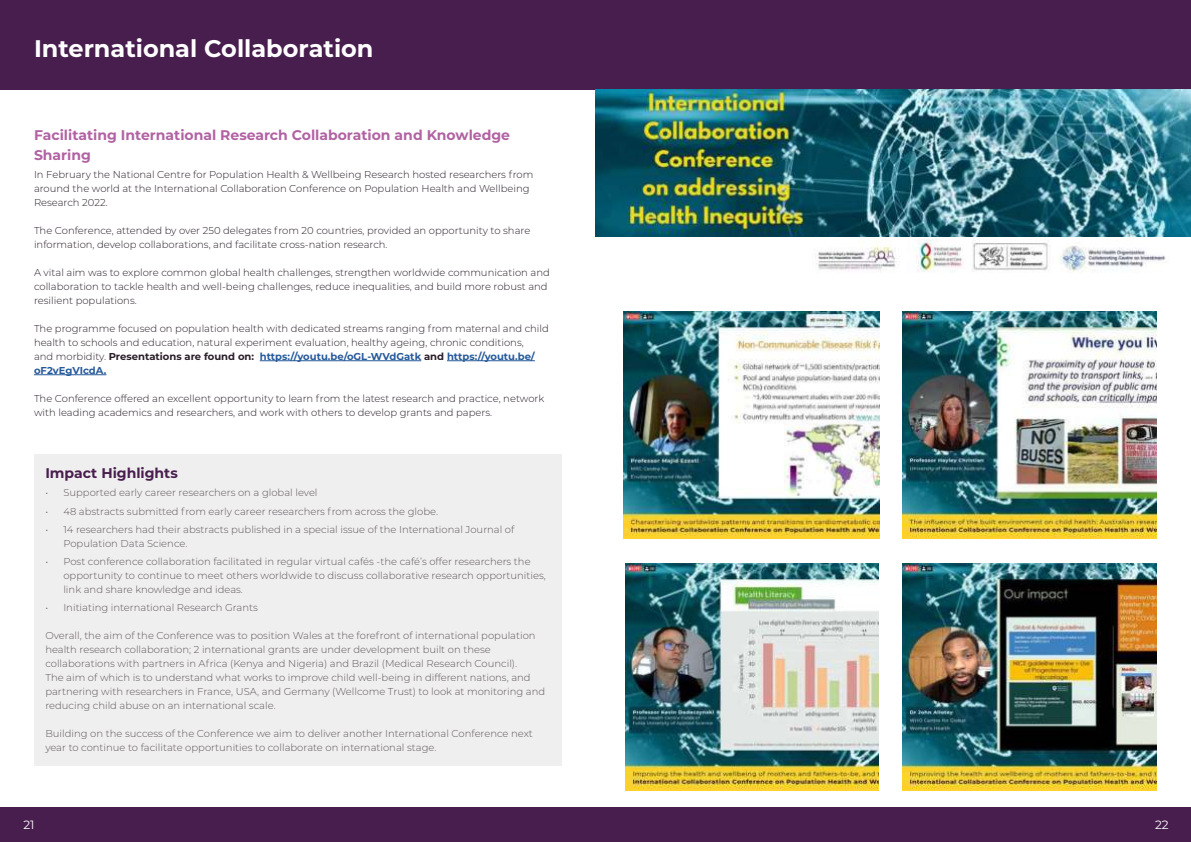
<style>
.page{position:relative;width:1191px;height:842px;background:#fff}
.page>*{position:absolute;margin:0;border:0;box-sizing:border-box;transform-origin:0 0}
.t1{font:700 24px "Montserrat";color:#fff}
.t2{font:700 14px/20px "Montserrat";color:#b162a3}
.t3{font:700 14px "Montserrat";color:#481e4e}
.t4{font:12px "Montserrat";color:#fff}
.t5{font:300 10px/14px "Montserrat";color:#5d555c}
.t6{font:300 10px/14px "Montserrat";color:#281d27}
.s1{font-weight:700}
.s2{font-weight:700;color:#265a9b}
</style>
<div class="page">
<div style="left:0;top:808px;width:1191px;height:34px;background:#481e4e"></div>
<div style="left:0;top:0;width:1191px;height:89px;background:#481e4e"></div>
<hr style="left:260px;top:360px;width:161px;height:1px;background:#265a9b">
<hr style="left:447px;top:360px;width:88px;height:1px;background:#265a9b">
<hr style="left:34px;top:374px;width:72px;height:1px;background:#265a9b">
<div style="left:34px;top:454px;width:527px;height:311px;background:#f0efef"></div>
<img style="left:624px;top:312px;width:255px;height:227px">
<img style="left:902px;top:312px;width:255px;height:227px">
<img style="left:625px;top:563px;width:253px;height:227px">
<img style="left:902px;top:563px;width:255px;height:227px">
<img style="left:595px;top:89px;width:596px;height:148px">
<img style="left:816px;top:240px;width:350px;height:33px">
<h1 class="t1" style="left:34px;top:36px;width:341px">International Collaboration</h1>
<h2 class="t2" style="left:34px;top:125px;width:477px">Facilitating International Research Collaboration and Knowledge<br>Sharing</h2>
<p class="t6" style="left:34px;top:167px;width:501px">In February the National Centre for Population Health &amp; Wellbeing Research hosted researchers from around the world at the International Collaboration Conference on Population Health and Wellbeing<br>Research 2022.</p>
<p class="t6" style="left:34px;top:223px;width:498px">The Conference, attended by over 250 delegates from 20 countries, provided an opportunity to share information, develop collaborations, and facilitate cross-nation research.</p>
<p class="t6" style="left:34px;top:265px;width:517px">A vital aim was to explore common global health challenges, strengthen worldwide communication and collaboration to tackle health and well-being challenges, reduce inequalities, and build more robust and resilient populations.</p>
<p class="t6" style="left:34px;top:321px;width:516px">The programme focused on population health with dedicated streams ranging from maternal and child health to schools and education, natural experiment evaluation, healthy ageing, chronic conditions,<br>and morbidity. <span class="s1">Presentations are found on:</span> <span class="s2">https://youtu.be/oGL-WVdGatk</span> <span class="s1">and</span> <span class="s2">https://youtu.be/ oF2vEgVIcdA.</span></p>
<p class="t6" style="left:34px;top:391px;width:512px">The Conference offered an excellent opportunity to learn from the latest research and practice, network with leading academics and researchers, and work with others to develop grants and papers.</p>
<h2 class="t3" style="left:45px;top:467px;width:134px">Impact Highlights</h2>
<p class="t5" style="left:45px;top:486px;width:274px">• Supported early career researchers on a global level</p>
<p class="t5" style="left:45px;top:504px;width:394px">• 48 abstracts submitted from early career researchers from across the globe.</p>
<p class="t5" style="left:63px;top:522px;width:452px;text-indent:-18px">• 14 researchers had their abstracts published in a special issue of the International Journal of<br>Population Data Science.</p>
<p class="t5" style="left:63px;top:554px;width:484px;text-indent:-18px">• Post conference collaboration facilitated in regular virtual cafés -the café’s offer researchers the opportunity to continue to meet others worldwide to discuss collaborative research opportunities, link and share knowledge and ideas.</p>
<p class="t5" style="left:45px;top:600px;width:214px">• Initiating international Research Grants</p>
<p class="t5" style="left:45px;top:628px;width:501px">Overall, the aim of the Conference was to position Wales at the forefront of international population health research collaboration; 2 international grants are under development built on these collaborations with partners in Africa (Kenya and Nigeria) and Brazil (Medical Research Council).<br>The aim of which is to understand what works to improve child well-being in different nations, and partnering with researchers in France, USA, and Germany (Wellcome Trust) to look at monitoring and reducing child abuse on an international scale.</p>
<p class="t5" style="left:45px;top:726px;width:489px">Building on the success of the Conference we aim to deliver another International Conference next year to continue to facilitate opportunities to collaborate on international stage.</p>
<p class="t4" style="left:23px;top:820px;width:13px">21</p>
<p class="t4" style="left:1155px;top:820px;width:15px">22</p>
</div>
